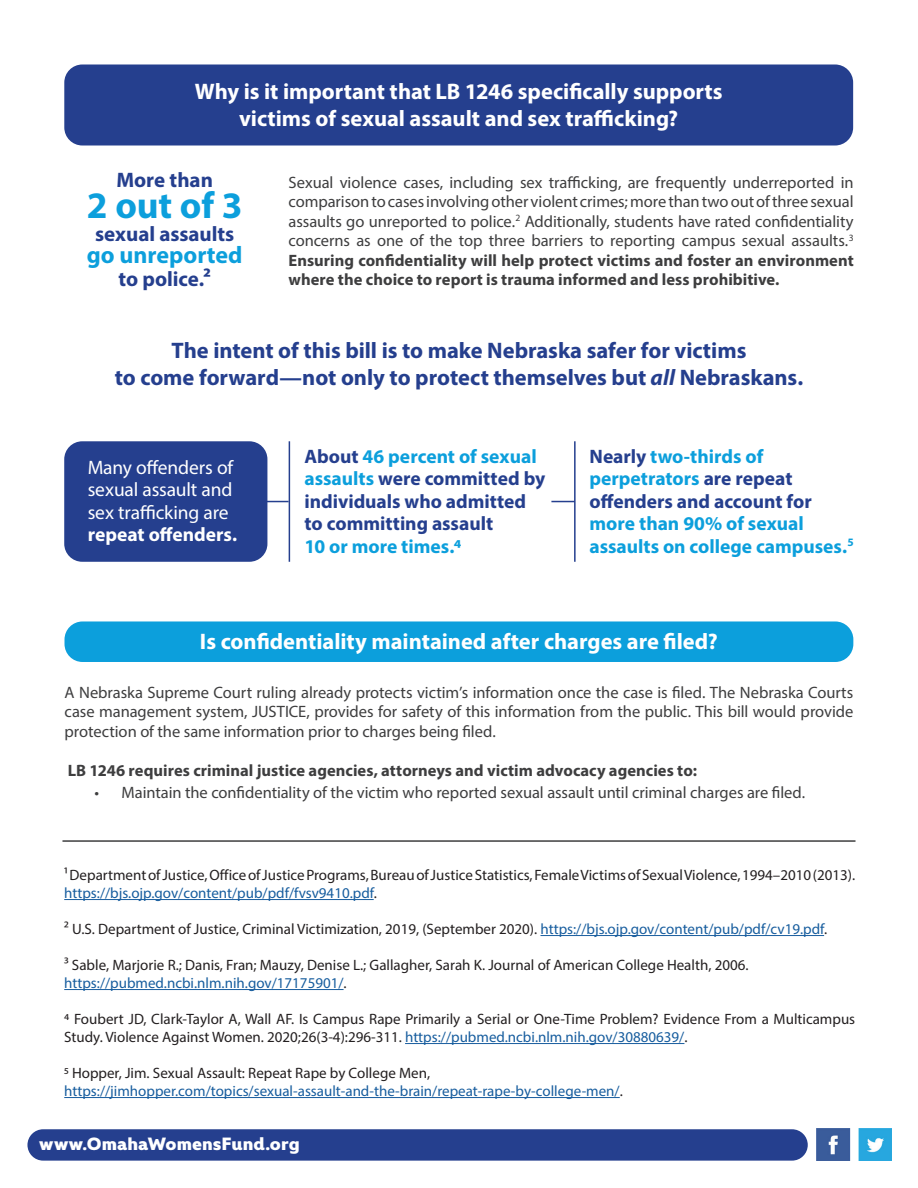
<style>
.page{position:relative;width:918px;height:1188px;background:#fff}
.page>*{position:absolute;margin:0;border:0;box-sizing:border-box;transform-origin:0 0}
.t1{font:700 37.5px "Myriad Pro";color:#0c9fdc}
.t2{font:700 24px "Myriad Pro";color:#0c9fdc}
.t3{font:700 22.5px/27px "Myriad Pro";letter-spacing:-.005em;color:#fff;text-align:center}
.t4{font:700 22.5px/27px "Myriad Pro";letter-spacing:-.005em;color:#253f8e;text-align:center}
.t5{font:700 21px "Myriad Pro";color:#253f8e}
.t6{font:700 19.5px/22.5px "Myriad Pro";color:#253f8e}
.t7{font:700 19.5px/22.5px "Myriad Pro";color:#0c9fdc}
.t8{font:19.5px/22.5px "Myriad Pro";letter-spacing:-.01em;color:#fff;text-align:justify}
.t9{font:700 19.5px "Myriad Pro";color:#fff}
.t10{font:900 18px "Kyrial Display Pro";color:#fff}
.t11{font:16.5px/19.5px "Myriad Pro";letter-spacing:-.005em;color:#3e3e3f;text-align:justify}
.t12{font:700 16.5px "Myriad Pro";color:#3e3e3f}
.t13{font:15px/18px "Myriad Pro";color:#231f20}
.t14{font:15px/18px "Myriad Pro";color:#175d9e}
.s1{font-weight:700}
.s2{font-style:italic}
.s3{color:#0c9fdc}
.s4{color:#175d9e}
.s5{color:#231f20}
</style>
<div class="page">
<hr style="left:64px;top:899px;width:310px;height:1px;background:#175d9e">
<hr style="left:540px;top:935px;width:284px;height:1px;background:#175d9e">
<hr style="left:64px;top:989px;width:280px;height:1px;background:#175d9e">
<hr style="left:405px;top:1043px;width:279px;height:1px;background:#175d9e">
<hr style="left:64px;top:1097px;width:556px;height:1px;background:#175d9e">
<div style="left:27px;top:1129px;width:781px;height:32px;background:#253f8e;border-radius:16px"></div>
<img style="left:817px;top:1129px;width:74px;height:32px">
<hr style="left:62px;top:840px;width:794px;height:2px;background:#3e3e3f">
<div style="left:64px;top:64px;width:789px;height:82px;background:#253f8e;border-radius:18px"></div>
<div style="left:64px;top:441px;width:203px;height:121px;background:#253f8e;border-radius:18px"></div>
<svg style="left:267px;top:501px;width:22px;height:1px"></svg>
<svg style="left:551px;top:501px;width:23px;height:1px"></svg>
<hr style="left:574px;top:441px;width:2px;height:121px;background:#253f8e">
<hr style="left:289px;top:441px;width:1px;height:121px;background:#253f8e">
<div style="left:65px;top:621px;width:788px;height:41px;background:#0c9fdc;border-radius:18px"></div>
<h3 class="t3" style="left:195px;top:77px;width:529px">Why is it important that LB 1246 specifically supports victims of sexual assault and sex trafficking?</h3>
<p class="t5" style="left:116px;top:166px;width:98px">More than</p>
<h1 class="t1" style="left:87px;top:181px;width:157px">2 out of 3</h1>
<p class="t5" style="left:95px;top:220px;width:141px">sexual assaults</p>
<h2 class="t2" style="left:87px;top:239px;width:157px">go unreported</h2>
<p class="t5" style="left:118px;top:265px;width:94px">to police.2</p>
<p class="t11" style="left:289px;top:172px;width:567px">Sexual violence cases, including sex trafficking, are frequently underreported in comparison to cases involving other violent crimes; more than two out of three sexual assaults go unreported to police.<sup>2</sup> Additionally, students have rated confidentiality concerns as one of the top three barriers to reporting campus sexual assaults.<sup>3<br></sup><span class="s1">Ensuring confidentiality will help protect victims and foster an environment where the choice to report is trauma informed and less prohibitive.</span></p>
<h3 class="t4" style="left:115px;top:336px;width:690px">The intent of this bill is to make Nebraska safer for victims<br>to come forward—not only to protect themselves but <span class="s2">all</span> Nebraskans.</h3>
<p class="t8" style="left:88px;top:455px;width:147px">Many offenders of sexual assault and sex trafficking are</p>
<p class="t9" style="left:88px;top:522px;width:151px">repeat offenders.</p>
<p class="t6" style="left:305px;top:444px;width:242px">About <span class="s3">46 percent of sexual assaults</span> were committed by individuals who admitted to committing assault</p>
<p class="t7" style="left:305px;top:534px;width:158px">10 or more times.4</p>
<p class="t6" style="left:590px;top:444px;width:224px">Nearly <span class="s3">two-thirds of perpetrators</span> are repeat offenders and account for</p>
<p class="t7" style="left:590px;top:512px;width:266px">more than 90% of sexual assaults on college campuses.<sup>5</sup></p>
<h3 class="t3" style="left:200px;top:627px;width:519px">Is confidentiality maintained after charges are filed?</h3>
<p class="t11" style="left:65px;top:682px;width:790px">A Nebraska Supreme Court ruling already protects victim’s information once the case is filed. The Nebraska Courts case management system, JUSTICE, provides for safety of this information from the public. This bill would provide protection of the same information prior to charges being filed.</p>
<p class="t12" style="left:68px;top:760px;width:631px">LB 1246 requires criminal justice agencies, attorneys and victim advocacy agencies to:</p>
<p class="t11" style="left:95px;top:783px;width:712px">• Maintain the confidentiality of the victim who reported sexual assault until criminal charges are filed.</p>
<p class="t13" style="left:64px;top:866px;width:793px">1 Department of Justice, Office of Justice Programs, Bureau of Justice Statistics, Female Victims of Sexual Violence, 1994–2010 (2013). <span class="s4">https://bjs.ojp.gov/content/pub/pdf/fvsv9410.pdf</span>.</p>
<p class="t13" style="left:64px;top:920px;width:764px">2 U.S. Department of Justice, Criminal Victimization, 2019, (September 2020). <span class="s4">https://bjs.ojp.gov/content/pub/pdf/cv19.pdf</span>.</p>
<p class="t13" style="left:64px;top:956px;width:686px">3 Sable, Marjorie R.; Danis, Fran; Mauzy, Denise L.; Gallagher, Sarah K. Journal of American College Health, 2006. <span class="s4">https://pubmed.ncbi.nlm.nih.gov/17175901/</span>.</p>
<p class="t13" style="left:64px;top:1010px;width:792px">4 Foubert JD, Clark-Taylor A, Wall AF. Is Campus Rape Primarily a Serial or One-Time Problem? Evidence From a Multicampus<br>Study. Violence Against Women. 2020;26(3-4):296-311. <span class="s4">https://pubmed.ncbi.nlm.nih.gov/30880639/</span>.</p>
<p class="t14" style="left:64px;top:1064px;width:560px"><span class="s5">5 Hopper, Jim. Sexual Assault: Repeat Rape by College Men, </span>https://jimhopper.com/topics/sexual-assault-and-the-brain/repeat-rape-by-college-men/<span class="s5">.</span></p>
<p class="t10" style="left:39px;top:1130px;width:262px">www.OmahaWomensFund.org</p>
</div>
